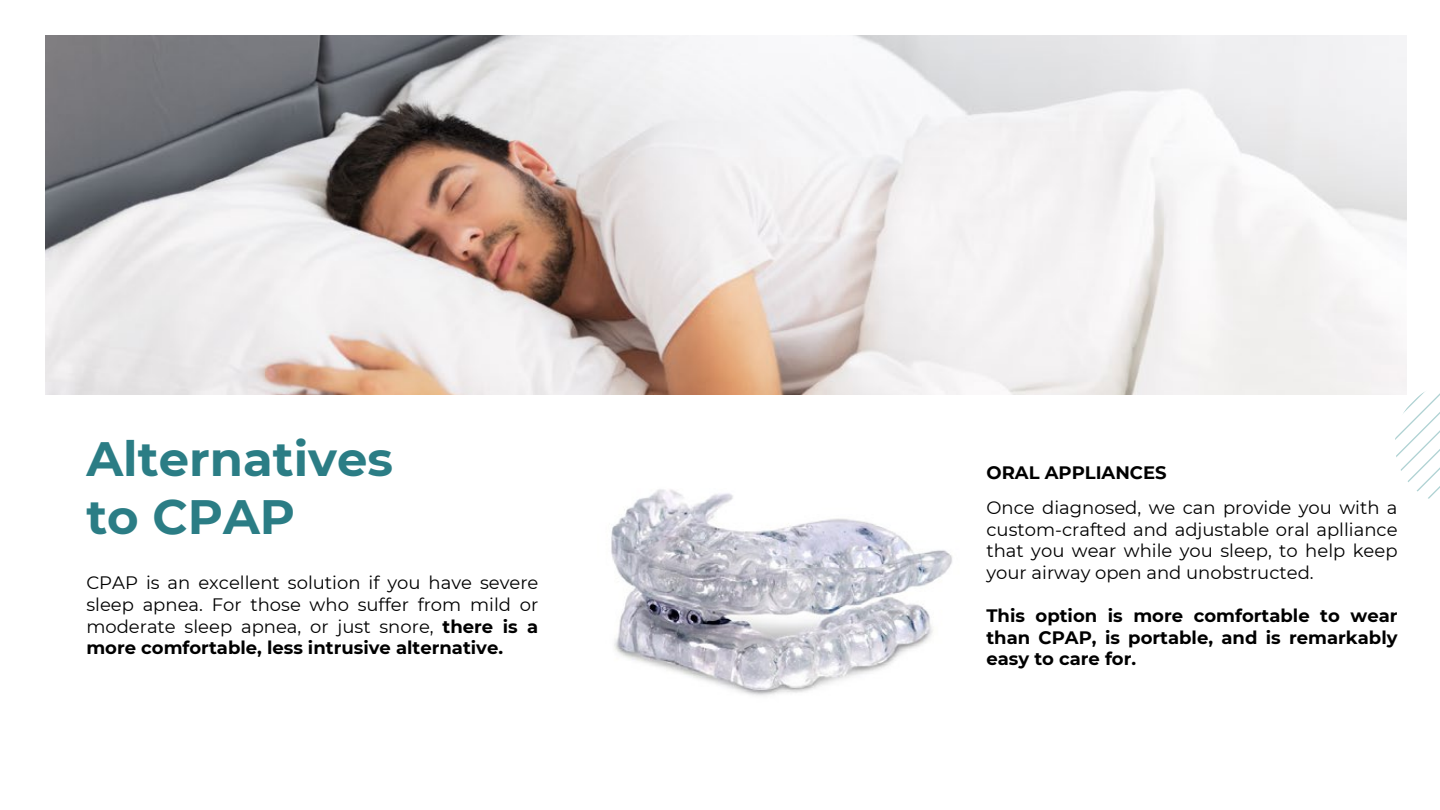
<style>
.page{position:relative;width:1440px;height:810px;background:#fff}
.page>*{position:absolute;margin:0;border:0;box-sizing:border-box;transform-origin:0 0}
.t1{font:700 48.15px/57.8px "Montserrat";color:#2b7d85}
.t2{font:18px/21.6px "Montserrat";color:#000;text-align:justify}
.t3{font:700 18px/21.6px "Montserrat";color:#000;text-align:justify}
.s1{font-weight:700}
</style>
<div class="page">
<img style="left:611px;top:489px;width:341px;height:207px">
<img style="left:45px;top:35px;width:1361px;height:359px">
<svg style="left:1389px;top:385px;width:51px;height:114px"></svg>
<h1 class="t1" style="left:86px;top:428px;width:308px">Alternatives to CPAP</h1>
<p class="t2" style="left:86px;top:572px;width:454px">CPAP is an excellent solution if you have severe sleep apnea. For those who suffer from mild or moderate sleep apnea, or just snore, <span class="s1">there is a more comfortable, less intrusive alternative.</span></p>
<p class="t3" style="left:987px;top:461px;width:182px">ORAL APPLIANCES</p>
<p class="t2" style="left:986px;top:496px;width:413px">Once diagnosed, we can provide you with a custom-crafted and adjustable oral aplliance that you wear while you sleep, to help keep your airway open and unobstructed.</p>
<p class="t3" style="left:986px;top:604px;width:413px">This option is more comfortable to wear than CPAP, is portable, and is remarkably easy to care for.</p>
</div>
